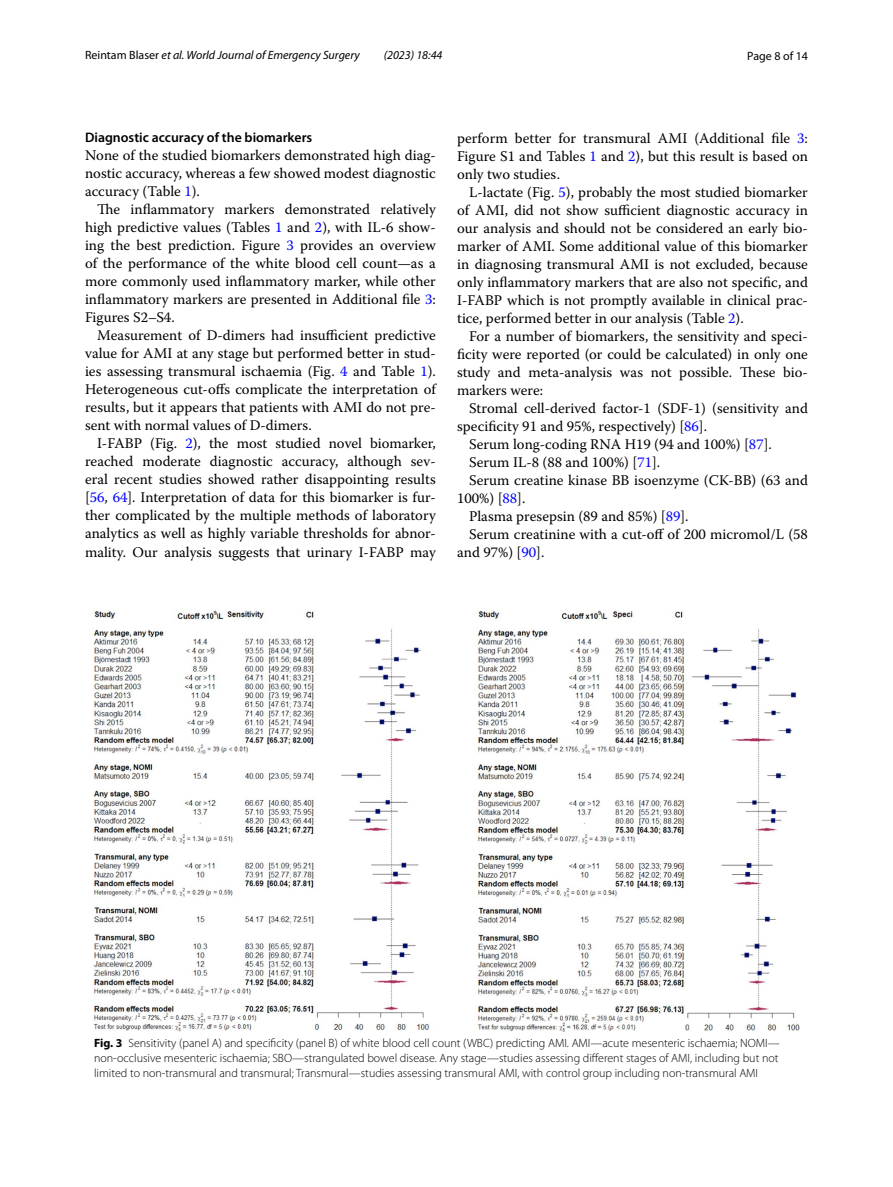
<style>
.page{position:relative;width:893px;height:1187px;background:#fff}
.page>*{position:absolute;margin:0;border:0;box-sizing:border-box;transform-origin:0 0}
.t1{font:14.7px/18px "Warnock Pro";color:#000;text-align:justify}
.t2{font:600 13.8px "Myriad Pro";color:#000}
.t3{font:300 12px/15px "Myriad Pro";color:#000;text-align:justify}
.t4{font:italic 12px "Myriad Pro";color:#000}
.t5{font:12px "Myriad Pro";color:#000}
.s1{font-style:normal}
.s2{color:#00f}
.s3{font-weight:700}
</style>
<div class="page">
<img style="left:94px;top:610px;width:705px;height:421px">
<p class="t4" style="left:85px;top:48px;width:276px"><span class="s1">Reintam Blaser</span> et al. World Journal of Emergency Surgery</p>
<p class="t4" style="left:384px;top:48px;width:60px">(2023) 18:44</p>
<p class="t5" style="left:747px;top:48px;width:62px">Page 8 of 14</p>
<p class="t2" style="left:85px;top:129px;width:229px">Diagnostic accuracy of the biomarkers</p>
<p class="t1" style="left:85px;top:146px;width:352px">None of the studied biomarkers demonstrated high diag&shy;nostic accuracy, whereas a few showed modest diagnostic accuracy (Table <span class="s2">1</span>).</p>
<p class="t1" style="left:85px;top:200px;width:352px;text-indent:12px">The inflammatory markers demonstrated relatively high predictive values (Tables <span class="s2">1</span> and <span class="s2">2</span>), with IL-6 show&shy;ing the best prediction. Figure <span class="s2">3</span> provides an overview of the performance of the white blood cell count—as a more commonly used inflammatory marker, while other inflammatory markers are presented in Additional file <span class="s2">3</span>:<br>Figures S2–S4.</p>
<p class="t1" style="left:85px;top:326px;width:352px;text-indent:12px">Measurement of D-dimers had insufficient predictive value for AMI at any stage but performed better in stud&shy;ies assessing transmural ischaemia (Fig. <span class="s2">4</span> and Table <span class="s2">1</span>).<br>Heterogeneous cut-offs complicate the interpretation of results, but it appears that patients with AMI do not pre&shy;sent with normal values of D-dimers.</p>
<p class="t1" style="left:85px;top:434px;width:352px;text-indent:12px">I-FABP (Fig. <span class="s2">2</span>), the most studied novel biomarker, reached moderate diagnostic accuracy, although sev&shy;eral recent studies showed rather disappointing results [<span class="s2">56</span>, <span class="s2">64</span>]. Interpretation of data for this biomarker is fur&shy;ther complicated by the multiple methods of laboratory analytics as well as highly variable thresholds for abnor&shy;mality. Our analysis suggests that urinary I-FABP may</p>
<p class="t1" style="left:457px;top:128px;width:352px">perform better for transmural AMI (Additional file <span class="s2">3</span>:<br>Figure S1 and Tables <span class="s2">1</span> and <span class="s2">2</span>), but this result is based on only two studies.</p>
<p class="t1" style="left:457px;top:182px;width:352px;text-indent:12px">L-lactate (Fig. <span class="s2">5</span>), probably the most studied biomarker of AMI, did not show sufficient diagnostic accuracy in our analysis and should not be considered an early bio&shy;marker of AMI. Some additional value of this biomarker in diagnosing transmural AMI is not excluded, because only inflammatory markers that are also not specific, and I-FABP which is not promptly available in clinical prac&shy;tice, performed better in our analysis (Table <span class="s2">2</span>).</p>
<p class="t1" style="left:457px;top:326px;width:352px;text-indent:12px">For a number of biomarkers, the sensitivity and speci&shy;ficity were reported (or could be calculated) in only one study and meta-analysis was not possible. These bio&shy;markers were:</p>
<p class="t1" style="left:469px;top:398px;width:340px">Stromal cell-derived factor-1 (SDF-1) (sensitivity and</p>
<p class="t1" style="left:457px;top:416px;width:251px">specificity 91 and 95%, respectively) [<span class="s2">86</span>].</p>
<p class="t1" style="left:469px;top:434px;width:304px">Serum long-coding RNA H19 (94 and 100%) [<span class="s2">87</span>].</p>
<p class="t1" style="left:469px;top:452px;width:193px">Serum IL-8 (88 and 100%) [<span class="s2">71</span>].</p>
<p class="t1" style="left:469px;top:470px;width:340px">Serum creatine kinase BB isoenzyme (CK-BB) (63 and</p>
<p class="t1" style="left:457px;top:488px;width:70px">100%) [<span class="s2">88</span>].</p>
<p class="t1" style="left:469px;top:506px;width:221px">Plasma presepsin (89 and 85%) [<span class="s2">89</span>].</p>
<p class="t1" style="left:469px;top:524px;width:340px">Serum creatinine with a cut-off of 200 micromol/L (58</p>
<p class="t1" style="left:457px;top:542px;width:89px">and 97%) [<span class="s2">90</span>].</p>
<p class="t3" style="left:94px;top:1035px;width:687px"><span class="s3">Fig. 3</span> Sensitivity (panel A) and specificity (panel B) of white blood cell count (WBC) predicting AMI. AMI—acute mesenteric ischaemia; NOMI— non-occlusive mesenteric ischaemia; SBO—strangulated bowel disease. Any stage—studies assessing different stages of AMI, including but not limited to non-transmural and transmural; Transmural—studies assessing transmural AMI, with control group including non-transmural AMI</p>
</div>
